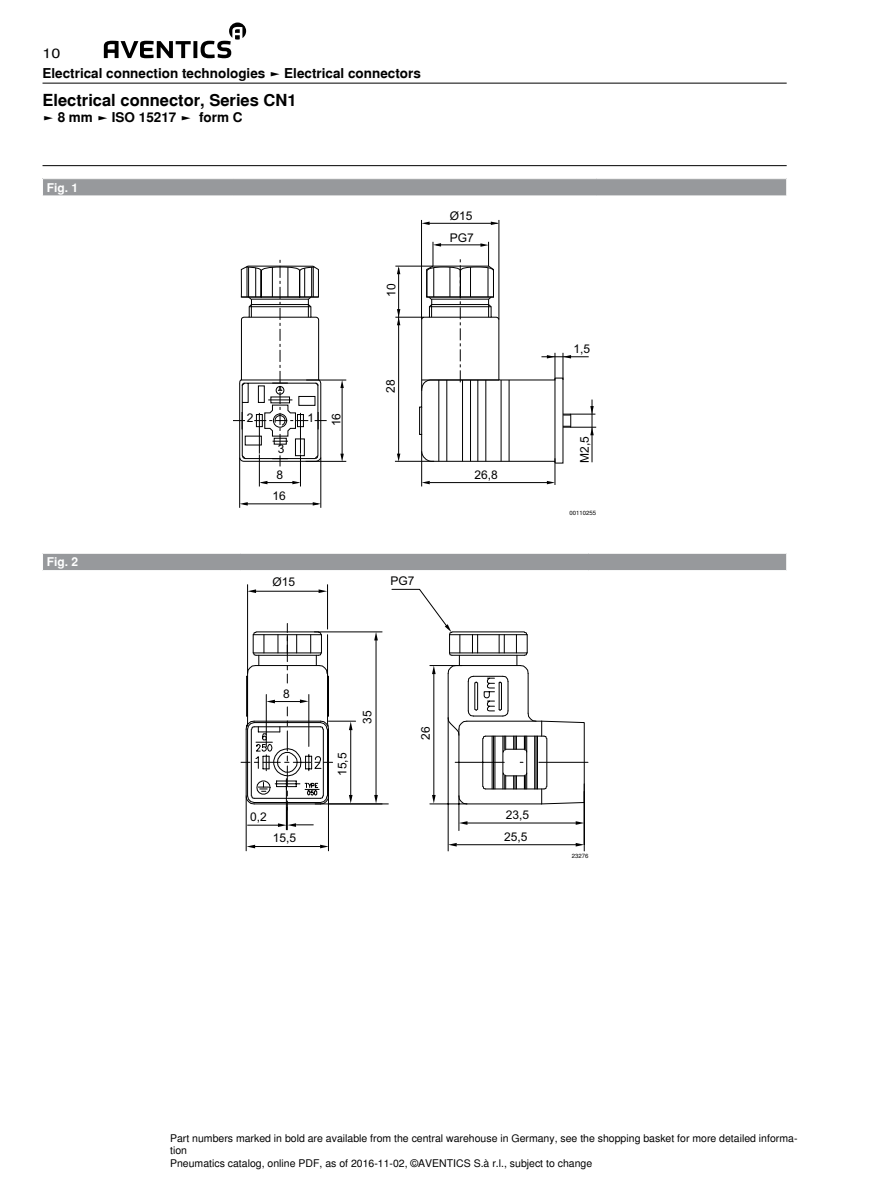
<style>
.page{position:relative;width:893px;height:1191px;background:#fff}
.page>*{position:absolute;margin:0;border:0;box-sizing:border-box;transform-origin:0 0}
.t1{font:700 16.5px "Nimbus Sans Global";color:#000}
.t2{font:700 13.5px "Nimbus Sans Global";color:#000}
.t3{font:13.5px "Nimbus Sans Global";color:#000;scale:1.2 1}
.t4{font:12px/21.1px "Arial";color:#000}
.t5{font:700 12px "Nimbus Sans Global";color:#fff}
.t6{font:10.5px/12.6px "Nimbus Sans Global";color:#000}
.t7{font:6px "Nimbus Sans Global";color:#000}
</style>
<div class="page">
<svg style="left:104px;top:23px;width:142px;height:35px"></svg>
<hr style="left:43px;top:83px;width:744px;height:1px;background:#000">
<hr style="left:43px;top:165px;width:744px;height:1px;background:#000">
<div style="left:43px;top:179px;width:744px;height:17px;background:#97999c"></div>
<svg style="left:786px;top:179px;width:1px;height:17px"></svg>
<hr style="left:421px;top:451px;width:1px;height:35px;background:#000">
<hr style="left:244px;top:503px;width:74px;height:1px;background:#000">
<svg style="left:313px;top:502px;width:8px;height:3px"></svg>
<svg style="left:240px;top:502px;width:8px;height:3px"></svg>
<hr style="left:239px;top:458px;width:1px;height:50px;background:#000">
<hr style="left:259px;top:454px;width:1px;height:32px;background:#000">
<hr style="left:300px;top:454px;width:1px;height:32px;background:#000">
<hr style="left:321px;top:458px;width:1px;height:50px;background:#000">
<svg style="left:491px;top:221px;width:8px;height:4px"></svg>
<hr style="left:429px;top:223px;width:69px;height:1px;background:#000">
<svg style="left:422px;top:221px;width:8px;height:4px"></svg>
<svg style="left:233px;top:242px;width:363px;height:243px"></svg>
<hr style="left:499px;top:220px;width:1px;height:99px;background:#000">
<hr style="left:421px;top:220px;width:1px;height:99px;background:#000">
<div style="left:43px;top:553px;width:744px;height:17px;background:#97999c"></div>
<hr style="left:43px;top:553px;width:198px;height:1px;background:#fff">
<hr style="left:241px;top:553px;width:347px;height:1px;background:#fff">
<hr style="left:588px;top:553px;width:199px;height:1px;background:#fff">
<svg style="left:786px;top:553px;width:1px;height:17px"></svg>
<hr style="left:459px;top:796px;width:1px;height:34px;background:#000">
<hr style="left:467px;top:822px;width:109px;height:1px;background:#000">
<hr style="left:448px;top:718px;width:1px;height:133px;background:#000">
<hr style="left:584px;top:784px;width:1px;height:67px;background:#000">
<hr style="left:457px;top:844px;width:120px;height:1px;background:#000">
<hr style="left:328px;top:796px;width:1px;height:54px;background:#000">
<hr style="left:246px;top:796px;width:1px;height:54px;background:#000">
<hr style="left:254px;top:846px;width:66px;height:1px;background:#000">
<svg style="left:247px;top:584px;width:202px;height:246px"></svg>
<svg style="left:374px;top:632px;width:4px;height:8px"></svg>
<svg style="left:374px;top:795px;width:4px;height:8px"></svg>
<svg style="left:432px;top:795px;width:4px;height:8px"></svg>
<svg style="left:459px;top:821px;width:8px;height:4px"></svg>
<svg style="left:576px;top:821px;width:8px;height:4px"></svg>
<svg style="left:576px;top:843px;width:8px;height:3px"></svg>
<svg style="left:448px;top:843px;width:9px;height:3px"></svg>
<svg style="left:319px;top:589px;width:8px;height:4px"></svg>
<svg style="left:320px;top:844px;width:8px;height:4px"></svg>
<svg style="left:247px;top:589px;width:9px;height:4px"></svg>
<svg style="left:278px;top:823px;width:18px;height:4px"></svg>
<svg style="left:247px;top:844px;width:8px;height:4px"></svg>
<svg style="left:241px;top:623px;width:115px;height:187px"></svg>
<svg style="left:432px;top:665px;width:4px;height:9px"></svg>
<svg style="left:445px;top:624px;width:143px;height:180px"></svg>
<p class="t3" style="left:43px;top:43px;width:17px">10</p>
<p class="t2" style="left:43px;top:63px;width:380px">Electrical connection technologies ► Electrical connectors</p>
<h1 class="t1" style="left:43px;top:87px;width:256px">Electrical connector, Series CN1</h1>
<p class="t2" style="left:43px;top:107px;width:202px">► 8 mm ► ISO 15217 ► form C</p>
<p class="t5" style="left:47px;top:178px;width:33px">Fig. 1</p>
<p class="t5" style="left:47px;top:553px;width:33px">Fig. 2</p>
<p class="t4" style="left:450px;top:205px;width:26px;line-height:21.9px">Ø15<br>PG7</p>
<p class="t4" style="left:381px;top:297px;width:15px;rotate:-90deg">10</p>
<p class="t4" style="left:380px;top:393px;width:15px;rotate:-90deg">28</p>
<p class="t4" style="left:247px;top:408px;width:8px">2</p>
<p class="t4" style="left:307px;top:408px;width:8px">1</p>
<p class="t4" style="left:278px;top:438px;width:8px">3</p>
<p class="t4" style="left:326px;top:426px;width:15px;rotate:-90deg">16</p>
<p class="t4" style="left:273px;top:464px;width:15px;text-align:center">8<br>16</p>
<p class="t4" style="left:474px;top:464px;width:25px">26,8</p>
<p class="t4" style="left:272px;top:572px;width:24px">Ø15</p>
<p class="t4" style="left:391px;top:570px;width:26px">PG7</p>
<p class="t4" style="left:283px;top:683px;width:8px">8</p>
<p class="t4" style="left:250px;top:806px;width:18px">0,2</p>
<p class="t4" style="left:273px;top:827px;width:25px">15,5</p>
<p class="t4" style="left:332px;top:776px;width:25px;rotate:-90deg">15,5</p>
<p class="t4" style="left:357px;top:723px;width:15px;rotate:-90deg">35</p>
<p class="t4" style="left:415px;top:740px;width:15px;rotate:-90deg">26</p>
<p class="t4" style="left:504px;top:804px;width:26px;line-height:21.8px">23,5<br>25,5</p>
<p class="t4" style="left:573px;top:338px;width:18px">1,5</p>
<p class="t4" style="left:574px;top:463px;width:28px;rotate:-90deg">M2,5</p>
<p class="t7" style="left:569px;top:508px;width:28px">00110255</p>
<p class="t7" style="left:572px;top:851px;width:18px">23276</p>
<p class="t6" style="left:170px;top:1131px;width:629px">Part numbers marked in bold are available from the central warehouse in Germany, see the shopping basket for more detailed informa&shy;tion<br>Pneumatics catalog, online PDF, as of 2016-11-02, ©AVENTICS S.à r.l., subject to change</p>
</div>
